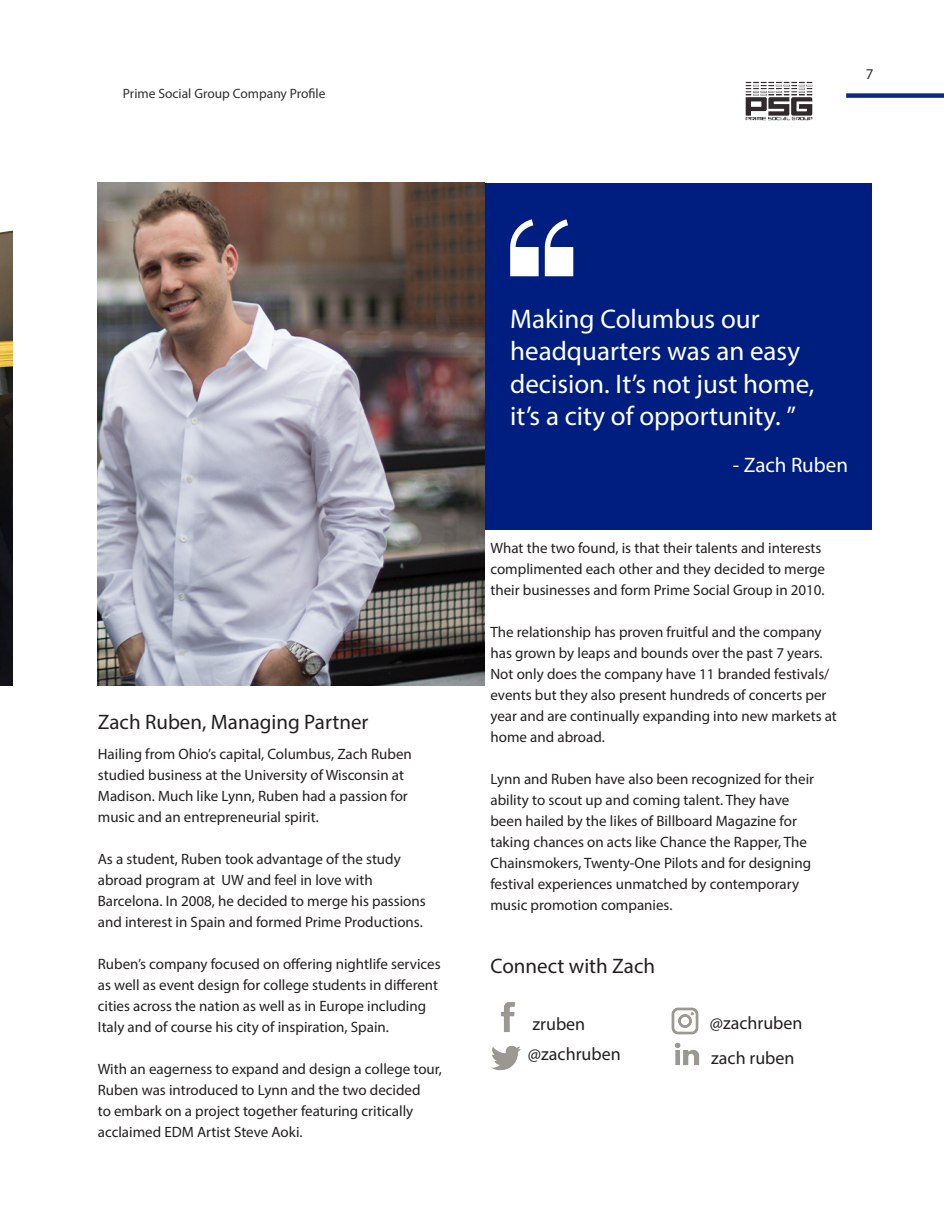
<style>
.page{position:relative;width:944px;height:1214px;background:#fff}
.page>*{position:absolute;margin:0;border:0;box-sizing:border-box;transform-origin:0 0}
.Quotes{font:27px/32.4px "Myriad Pro";color:#fff}
.Subtitle{font:21px "Myriad Pro";color:#231f20}
.Body_Text{font:21px "Myriad Pro";color:#231f20}
.Subtitle-2{font:21px "Myriad Pro";color:#fff}
.t1{font:18px "Myriad Pro";color:#231f20}
.Body_Text-2{font:15px/21px "Myriad Pro";color:#231f20}
.t2{font:15px "Myriad Pro";color:#312f30}
.t3{font:13.5px "Myriad Pro";color:#312f30}
</style>
<div class="page">
<img style="left:745px;top:81px;width:68px;height:40px">
<img style="left:98px;top:183px;width:387px;height:502px">
<img style="left:0;top:230px;width:13px;height:455px">
<div style="left:484px;top:183px;width:387px;height:346px;background:#001e80"></div>
<svg style="left:510px;top:219px;width:63px;height:57px"></svg>
<img style="left:500px;top:1002px;width:15px;height:30px">
<img style="left:491px;top:1045px;width:30px;height:26px">
<img style="left:671px;top:1007px;width:28px;height:28px">
<img style="left:674px;top:1042px;width:25px;height:24px">
<div style="left:846px;top:93px;width:98px;height:5px;background:#0d2986"></div>
<p class="t3" style="left:123px;top:85px;width:204px">Prime Social Group Company Profile</p>
<p class="t2" style="left:865px;top:65px;width:9px">7</p>
<p class="Subtitle" style="left:98px;top:709px;width:272px">Zach Ruben, Managing Partner</p>
<p class="Body_Text-2" style="left:98px;top:743px;width:315px">Hailing from Ohio’s capital, Columbus, Zach Ruben studied business at the University of Wisconsin at Madison. Much like Lynn, Ruben had a passion for music and an entrepreneurial spirit.</p>
<p class="Body_Text-2" style="left:98px;top:848px;width:329px">As a student, Ruben took advantage of the study abroad program at UW and feel in love with Barcelona. In 2008, he decided to merge his passions and interest in Spain and formed Prime Productions.</p>
<p class="Body_Text-2" style="left:98px;top:953px;width:344px">Ruben’s company focused on offering nightlife services as well as event design for college students in different cities across the nation as well as in Europe including Italy and of course his city of inspiration, Spain.</p>
<p class="Body_Text-2" style="left:98px;top:1058px;width:346px">With an eagerness to expand and design a college tour, Ruben was introduced to Lynn and the two decided<br>to embark on a project together featuring critically acclaimed EDM Artist Steve Aoki.</p>
<p class="Quotes" style="left:510px;top:302px;width:306px">Making Columbus our headquarters was an easy decision. It’s not just home, it’s a city of opportunity. ”</p>
<p class="Subtitle-2" style="left:732px;top:452px;width:117px">- Zach Ruben</p>
<p class="Body_Text-2" style="left:490px;top:537px;width:336px">What the two found, is that their talents and interests complimented each other and they decided to merge their businesses and form Prime Social Group in 2010.</p>
<p class="Body_Text-2" style="left:490px;top:621px;width:348px">The relationship has proven fruitful and the company has grown by leaps and bounds over the past 7 years.<br>Not only does the company have 11 branded festivals/ events but they also present hundreds of concerts per year and are continually expanding into new markets at home and abroad.</p>
<p class="Body_Text-2" style="left:490px;top:768px;width:325px">Lynn and Ruben have also been recognized for their ability to scout up and coming talent. They have been hailed by the likes of Billboard Magazine for taking chances on acts like Chance the Rapper, The Chainsmokers, Twenty-One Pilots and for designing festival experiences unmatched by contemporary music promotion companies.</p>
<p class="Body_Text" style="left:490px;top:953px;width:166px">Connect with Zach</p>
<p class="t1" style="left:532px;top:1012px;width:54px">zruben</p>
<p class="t1" style="left:528px;top:1042px;width:94px">@zachruben</p>
<p class="t1" style="left:709px;top:1012px;width:94px">@zachruben</p>
<p class="t1" style="left:711px;top:1047px;width:85px">zach ruben</p>
</div>
